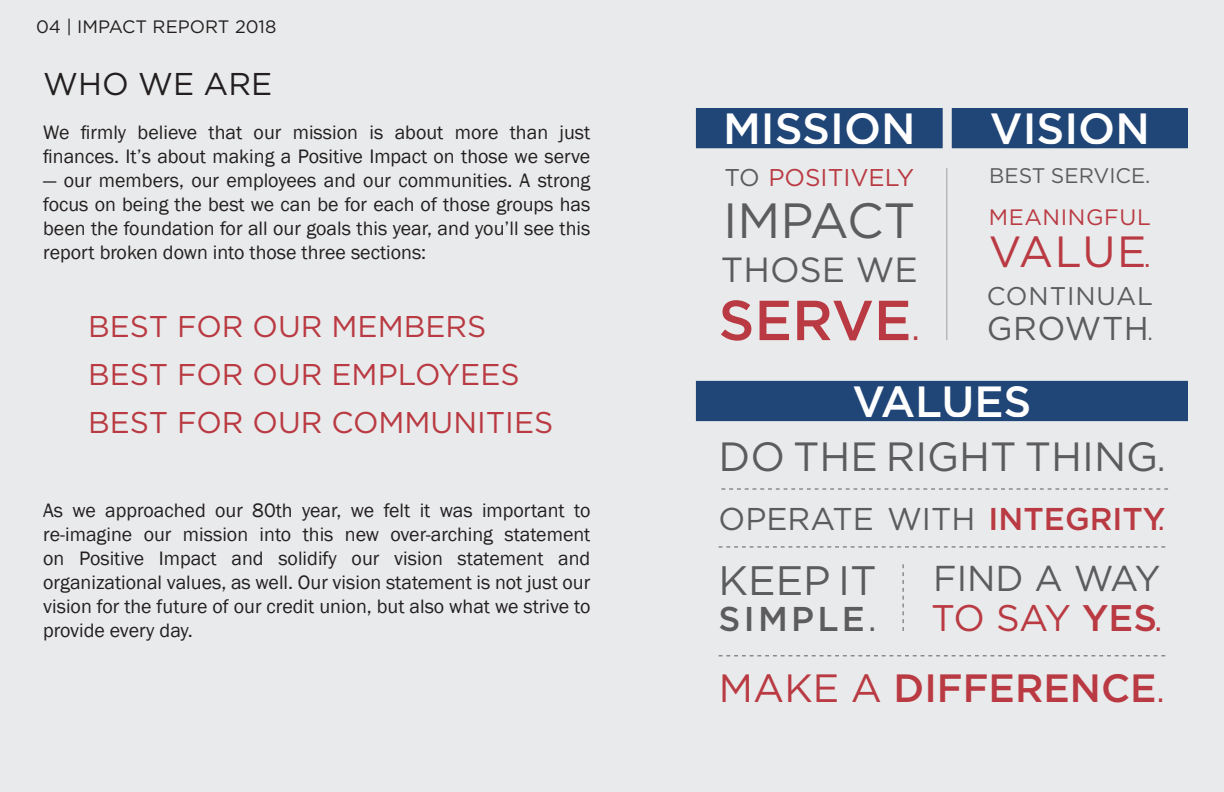
<style>
.page{position:relative;width:1224px;height:792px;background:#e9eaeb}
.page>*{position:absolute;margin:0;border:0;box-sizing:border-box;transform-origin:0 0}
.t1{font:500 56.2px "Gotham";color:#b93a42}
.t2{font:49.4px "Gotham";color:#5c5c5f}
.t3{font:500 43.6px "Gotham";color:#fff}
.t4{font:43.6px "Gotham";letter-spacing:.025em;color:#b93a42}
.t5{font:41.2px "Gotham";color:#5c5c5f}
.t6{font:40.8px "Gotham";color:#5c5c5f}
.t7{font:500 39.4px "Gotham";color:#b93a42}
.t8{font:37px "Gotham";color:#b93a42}
.t9{font:36px "Gotham";color:#5c5c5f}
.t10{font:35px "Gotham";color:#5c5c5f}
.t11{font:500 34.4px "Gotham";letter-spacing:.095em;color:#5c5c5f}
.t12{font:33px "Gotham";letter-spacing:.015em;color:#5c5c5f}
.t13{font:31.6px "Gotham";color:#5c5c5f}
.t14{font:31.6px "Gotham";color:#231f20}
.t15{font:30px/48px "Gotham";color:#b93a42}
.t16{font:25.6px "Gotham";letter-spacing:.035em;color:#5c5c5f}
.t17{font:24.2px "Gotham";color:#b93a42}
.t18{font:22.4px "Gotham";letter-spacing:.03em;color:#b93a42}
.t19{font:21.2px "Gotham";color:#5c5c5f}
.t20{font:20px/24px "Franklin Gothic";color:#231f20;text-align:justify}
.t21{font:18px "Gotham";color:#231f20}
.s1{color:#5c5c5f}
.s2{font-weight:400;font-size:35px}
.s3{font-size:28.6px}
.s4{font-size:22.2px}
.s5{font-size:34px}
.s6{font-weight:500;color:#b93a42}
.s7{color:#b93a42}
.s8{font-weight:400}
.s9{font-weight:500}
.s10{font-weight:400;font-size:34px}
</style>
<div class="page">
<div style="left:695px;top:108px;width:493px;height:41px;background:#204577"></div>
<svg style="left:719px;top:546px;width:446px;height:1px"></svg>
<svg style="left:903px;top:564px;width:1px;height:67px"></svg>
<svg style="left:721px;top:489px;width:447px;height:1px"></svg>
<svg style="left:719px;top:655px;width:446px;height:1px"></svg>
<hr style="left:946px;top:168px;width:1px;height:172px;background:#a0a1a5">
<div style="left:695px;top:380px;width:493px;height:42px;background:#204577"></div>
<p class="t21" style="left:36px;top:17px;width:242px">04 | IMPACT REPORT 2018</p>
<h3 class="t14" style="left:43px;top:66px;width:231px">WHO WE ARE</h3>
<p class="t20" style="left:43px;top:121px;width:549px">We firmly believe that our mission is about more than just finances. It’s about making a Positive Impact on those we serve</p>
<p class="t20" style="left:43px;top:169px;width:549px">— our members, our employees and our communities. A strong focus on being the best we can be for each of those groups has been the foundation for all our goals this year, and you’ll see this report broken down into those three sections:</p>
<h3 class="t15" style="left:88px;top:302px;width:467px">BEST FOR OUR MEMBERS<br>BEST FOR OUR EMPLOYEES<br>BEST FOR OUR COMMUNITIES</h3>
<p class="t20" style="left:43px;top:499px;width:549px">As we approached our 80th year, we felt it was important to re-imagine our mission into this new over-arching statement on Positive Impact and solidify our vision statement and organizational values, as well. Our vision statement is not just our vision for the future of our credit union, but also what we strive to provide every day.</p>
<h3 class="t3" style="left:723px;top:104px;width:194px">MISSION</h3>
<h3 class="t3" style="left:990px;top:104px;width:161px">VISION</h3>
<p class="t17" style="left:725px;top:164px;width:191px"><span class="s1">TO</span> POSITIVELY</p>
<h2 class="t2" style="left:723px;top:193px;width:194px">IMPACT</h2>
<h3 class="t10" style="left:721px;top:250px;width:198px">THOSE WE</h3>
<h1 class="t1" style="left:718px;top:288px;width:203px">SERVE<span class="s2">.</span></h1>
<p class="t19" style="left:989px;top:164px;width:163px">BEST SERVICE.</p>
<p class="t18" style="left:989px;top:205px;width:164px">MEANINGFUL</p>
<h3 class="t4" style="left:989px;top:227px;width:164px">VALUE<span class="s3">.</span></h3>
<p class="t16" style="left:987px;top:282px;width:168px">CONTINUAL</p>
<h3 class="t12" style="left:987px;top:310px;width:168px">GROWTH<span class="s4">.</span></h3>
<h3 class="t3" style="left:852px;top:377px;width:181px">VALUES</h3>
<h3 class="t6" style="left:719px;top:434px;width:448px">DO THE RIGHT THING<span class="s5">.</span></h3>
<h3 class="t13" style="left:719px;top:501px;width:448px">OPERATE WITH <span class="s6">INTEGRITY</span><span class="s7">.</span></h3>
<h3 class="t5" style="left:719px;top:557px;width:160px">KEEP IT</h3>
<h3 class="t11" style="left:719px;top:599px;width:160px">SIMPLE<span class="s8">.</span></h3>
<h3 class="t9" style="left:933px;top:558px;width:229px">FIND A WAY</h3>
<h3 class="t8" style="left:931px;top:597px;width:233px">TO SAY <span class="s9">YES</span><span class="s5">.</span></h3>
<h3 class="t7" style="left:719px;top:666px;width:447px"><span class="s8">MAKE A</span> DIFFERENCE<span class="s10">.</span></h3>
</div>
